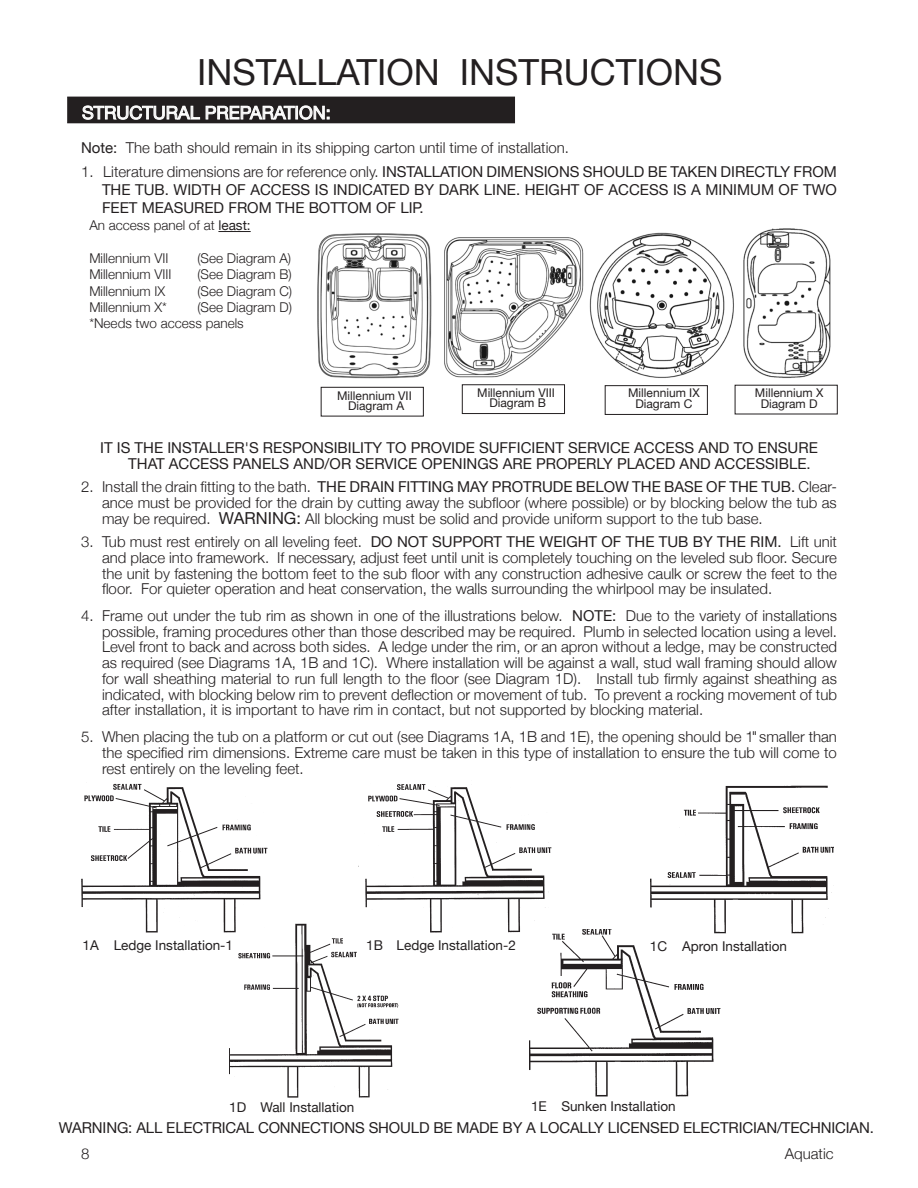
<style>
.page{position:relative;width:918px;height:1188px;background:#fff}
.page>*{position:absolute;margin:0;border:0;box-sizing:border-box;transform-origin:0 0}
.t1{font:36px "Helvetica Neue";color:#231f20}
.t2{font:18px "Helvetica Neue";color:#fff}
.numtext{font:300 15px/15.8px "Helvetica Neue";color:#231f20;text-align:justify}
.numtext-2{font:15px/18px "Helvetica Neue";color:#231f20;text-align:justify}
.t3{font:300 13.5px "Helvetica Neue";color:#231f20}
.t4{font:13.5px "Helvetica Neue";color:#231f20}
.t5{font:12px "Helvetica Neue";color:#231f20}
.s1{font-weight:400}
.s2{font-weight:300}
.s3{font-weight:400;font-size:16.5px}
</style>
<div class="page">
<div style="left:68px;top:97px;width:447px;height:26px;background:#231f20"></div>
<svg style="left:82px;top:106px;width:118px;height:14px"></svg>
<svg style="left:206px;top:106px;width:123px;height:14px"></svg>
<img style="left:365px;top:784px;width:187px;height:148px">
<img style="left:650px;top:786px;width:184px;height:147px">
<img style="left:229px;top:923px;width:170px;height:174px">
<img style="left:529px;top:929px;width:191px;height:167px">
<img style="left:81px;top:783px;width:186px;height:149px">
<div style="left:605px;top:385px;width:103px;height:30px;border:1px solid #231f20"></div>
<div style="left:462px;top:384px;width:103px;height:30px;border:1px solid #231f20"></div>
<div style="left:321px;top:387px;width:103px;height:29px;border:1px solid #231f20"></div>
<hr style="left:218px;top:231px;width:33px;height:1px;background:#231f20">
<img style="left:317px;top:228px;width:514px;height:151px">
<p class="t1" style="left:197px;top:51px;width:527px">INSTALLATION INSTRUCTIONS</p>
<p class="t2" style="left:82px;top:102px;width:250px">STRUCTURAL PREPARATION:</p>
<p class="numtext" style="left:81px;top:139px;width:490px"><span class="s1">Note:</span> The bath should remain in its shipping carton until time of installation.</p>
<p class="numtext-2" style="left:102px;top:162px;width:737px;text-indent:-21px"><span class="s2">1. Literature dimensions are for reference only.</span> INSTALLATION DIMENSIONS SHOULD BE TAKEN DIRECTLY FROM THE TUB. WIDTH OF ACCESS IS INDICATED BY DARK LINE. HEIGHT OF ACCESS IS A MINIMUM OF TWO FEET MEASURED FROM THE BOTTOM OF LIP.</p>
<p class="t3" style="left:89px;top:217px;width:163px">An access panel of at <span class="s1">least:</span></p>
<p class="t3" style="left:89px;top:250px;width:80px">Millennium VII</p>
<p class="t3" style="left:197px;top:250px;width:95px">(See Diagram A)</p>
<p class="t3" style="left:89px;top:266px;width:83px">Millennium VIII</p>
<p class="t3" style="left:197px;top:266px;width:96px">(See Diagram B)</p>
<p class="t3" style="left:89px;top:283px;width:77px">Millennium IX</p>
<p class="t3" style="left:197px;top:283px;width:96px">(See Diagram C)</p>
<p class="t3" style="left:89px;top:299px;width:79px">Millennium X*</p>
<p class="t3" style="left:197px;top:299px;width:96px">(See Diagram D)</p>
<p class="t3" style="left:89px;top:315px;width:156px">*Needs two access panels</p>
<p class="t5" style="left:337px;top:388px;width:76px">Millennium VII</p>
<p class="t5" style="left:348px;top:399px;width:58px">Diagram A</p>
<p class="t5" style="left:477px;top:385px;width:79px">Millennium VIII</p>
<p class="t5" style="left:489px;top:396px;width:58px">Diagram B</p>
<p class="t5" style="left:628px;top:386px;width:73px">Millennium IX</p>
<p class="t5" style="left:635px;top:396px;width:59px">Diagram C</p>
<p class="t5" style="left:755px;top:386px;width:70px">Millennium X</p>
<p class="t5" style="left:761px;top:396px;width:58px">Diagram D</p>
<p class="numtext-2" style="left:128px;top:440px;width:691px;line-height:15.8px;text-indent:-28px">IT IS THE INSTALLER'S RESPONSIBILITY TO PROVIDE SUFFICIENT SERVICE ACCESS AND TO ENSURE<br>THAT ACCESS PANELS AND/OR SERVICE OPENINGS ARE PROPERLY PLACED AND ACCESSIBLE.</p>
<p class="numtext" style="left:102px;top:479px;width:736px;text-indent:-21px">2. Install the drain fitting to the bath. <span class="s1">THE DRAIN FITTING MAY PROTRUDE BELOW THE BASE OF THE TUB.</span> Clear&shy;ance must be provided for the drain by cutting away the subfloor (where possible) or by blocking below the tub as may be required. <span class="s3">WARNING:</span> All blocking must be solid and provide uniform support to the tub base.</p>
<p class="numtext" style="left:102px;top:534px;width:737px;text-indent:-21px">3. Tub must rest entirely on all leveling feet. <span class="s1">DO NOT SUPPORT THE WEIGHT OF THE TUB BY THE RIM.</span> Lift unit and place into framework. If necessary, adjust feet until unit is completely touching on the leveled sub floor. Secure the unit by fastening the bottom feet to the sub floor with any construction adhesive caulk or screw the feet to the floor. For quieter operation and heat conservation, the walls surrounding the whirlpool may be insulated.</p>
<p class="numtext" style="left:102px;top:607px;width:737px;text-indent:-21px">4. Frame out under the tub rim as shown in one of the illustrations below. <span class="s1">NOTE:</span> Due to the variety of installations possible, framing procedures other than those described may be required. Plumb in selected location using a level.<br>Level front to back and across both sides. A ledge under the rim, or an apron without a ledge, may be constructed as required (see Diagrams 1A, 1B and 1C). Where installation will be against a wall, stud wall framing should allow for wall sheathing material to run full length to the floor (see Diagram 1D). Install tub firmly against sheathing as indicated, with blocking below rim to prevent deflection or movement of tub. To prevent a rocking movement of tub after installation, it is important to have rim in contact, but not supported by blocking material.</p>
<p class="numtext" style="left:102px;top:729px;width:737px;text-indent:-21px">5. When placing the tub on a platform or cut out (see Diagrams 1A, 1B and 1E), the opening should be 1" smaller than the specified rim dimensions. Extreme care must be taken in this type of installation to ensure the tub will come to rest entirely on the leveling feet.</p>
<p class="t4" style="left:83px;top:937px;width:152px">1A Ledge Installation-1</p>
<p class="t4" style="left:366px;top:937px;width:151px">1B Ledge Installation-2</p>
<p class="t4" style="left:650px;top:938px;width:139px">1C Apron Installation</p>
<p class="t4" style="left:229px;top:1099px;width:127px">1D Wall Installation</p>
<p class="t4" style="left:531px;top:1098px;width:146px">1E Sunken Installation</p>
<p class="numtext-2" style="left:59px;top:1118px;width:817px">WARNING: ALL ELECTRICAL CONNECTIONS SHOULD BE MADE BY A LOCALLY LICENSED ELECTRICIAN/TECHNICIAN.</p>
<p class="numtext" style="left:81px;top:1145px;width:10px">8</p>
<p class="numtext" style="left:785px;top:1145px;width:50px">Aquatic</p>
</div>
